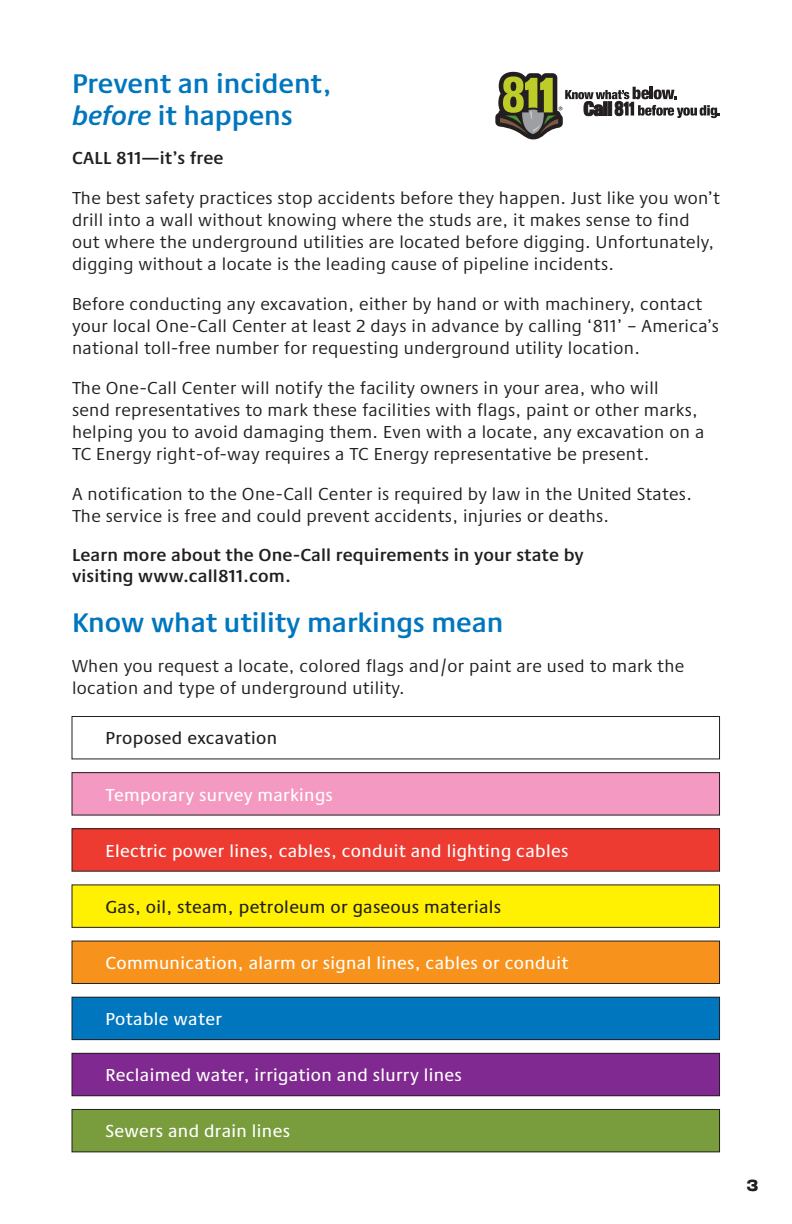
<style>
.page{position:relative;width:792px;height:1224px;background:#fff}
.page>*{position:absolute;margin:0;border:0;box-sizing:border-box;transform-origin:0 0}
.t1{font:600 28px/32px "Praxis Next";color:#0076be}
.t2{font:18px/22px "Praxis Next";letter-spacing:.02em;color:#231f20}
.t3{font:500 18px "Praxis Next";letter-spacing:.02em;color:#fff}
.t4{font:600 18px/21px "Praxis Next";letter-spacing:.01em;color:#231f20}
.t5{font:500 18px "Praxis Next";letter-spacing:.02em;color:#231f20}
.t6{font:800 16px "PP Neue Machina";color:#231f20}
.s1{font-style:italic}
.s2{font-family:"Praxis Next";font-weight:500}
</style>
<div class="page">
<div style="left:72px;top:716px;width:648px;height:43px;border:1px solid #231f20"></div>
<div style="left:72px;top:773px;width:648px;height:42px;background:#f499c2"></div>
<div style="left:72px;top:772px;width:648px;height:44px;border:1px solid #231f20"></div>
<div style="left:72px;top:829px;width:648px;height:42px;background:#ee3b32"></div>
<div style="left:72px;top:828px;width:648px;height:44px;border:1px solid #231f20"></div>
<div style="left:72px;top:885px;width:648px;height:42px;background:#fff101"></div>
<div style="left:72px;top:884px;width:648px;height:44px;border:1px solid #231f20"></div>
<div style="left:72px;top:941px;width:648px;height:42px;background:#f7931d"></div>
<div style="left:72px;top:941px;width:648px;height:43px;border:1px solid #231f20"></div>
<div style="left:72px;top:997px;width:648px;height:43px;background:#0076be"></div>
<div style="left:72px;top:997px;width:648px;height:43px;border:1px solid #231f20"></div>
<div style="left:72px;top:1053px;width:648px;height:43px;background:#802990"></div>
<div style="left:72px;top:1053px;width:648px;height:43px;border:1px solid #231f20"></div>
<div style="left:72px;top:1109px;width:648px;height:43px;background:#799c3d"></div>
<div style="left:72px;top:1109px;width:648px;height:43px;border:1px solid #231f20"></div>
<svg style="left:495px;top:72px;width:225px;height:67px"></svg>
<h1 class="t1" style="left:72px;top:66px;width:261px">Prevent an incident, <span class="s1">before</span> it happens</h1>
<p class="t4" style="left:72px;top:146px;width:153px">CALL 811—it’s free</p>
<p class="t2" style="left:72px;top:186px;width:649px">The best safety practices stop accidents before they happen. Just like you won’t drill into a wall without knowing where the studs are, it makes sense to find out where the underground utilities are located before digging. Unfortunately, digging without a locate is the leading cause of pipeline incidents.</p>
<p class="t2" style="left:72px;top:292px;width:648px">Before conducting any excavation, either by hand or with machinery, contact your local One-Call Center at least 2 days in advance by calling ‘811’ – America’s national toll-free number for requesting underground utility location.</p>
<p class="t2" style="left:72px;top:376px;width:634px">The One-Call Center will notify the facility owners in your area, who will<br>send representatives to mark these facilities with flags, paint or other marks, helping you to avoid damaging them. Even with a locate, any excavation on a TC Energy right-of-way requires a TC Energy representative be present.</p>
<p class="t2" style="left:72px;top:482px;width:621px">A notification to the One-Call Center is required by law in the United States.<br>The service is free and could prevent accidents, injuries or deaths.</p>
<p class="t4" style="left:72px;top:543px;width:513px">Learn more about the One-Call requirements in your state by visiting www.call811.com.</p>
<h1 class="t1" style="left:72px;top:605px;width:433px">Know what utility markings mean</h1>
<p class="t2" style="left:72px;top:654px;width:614px">When you request a locate, colored flags and/or paint are used to mark the location and type of underground utility.</p>
<p class="t5" style="left:106px;top:725px;width:173px">Proposed excavation</p>
<p class="t3" style="left:106px;top:781px;width:229px">Temporary survey markings</p>
<p class="t3" style="left:106px;top:837px;width:464px">Electric power lines, cables, conduit and lighting cables</p>
<p class="t5" style="left:106px;top:893px;width:397px">Gas, oil, steam, petroleum or gaseous materials</p>
<p class="t3" style="left:106px;top:949px;width:464px">Communication, alarm or signal lines, cables or conduit</p>
<p class="t3" style="left:106px;top:1005px;width:118px">Potable water</p>
<p class="t3" style="left:106px;top:1062px;width:358px">Reclaimed water, irrigation and slurry lines</p>
<p class="t3" style="left:106px;top:1118px;width:186px">Sewers and drain lines</p>
<p class="t6" style="left:747px;top:1175px;width:13px">3 <span class="s2">3</span></p>
</div>
